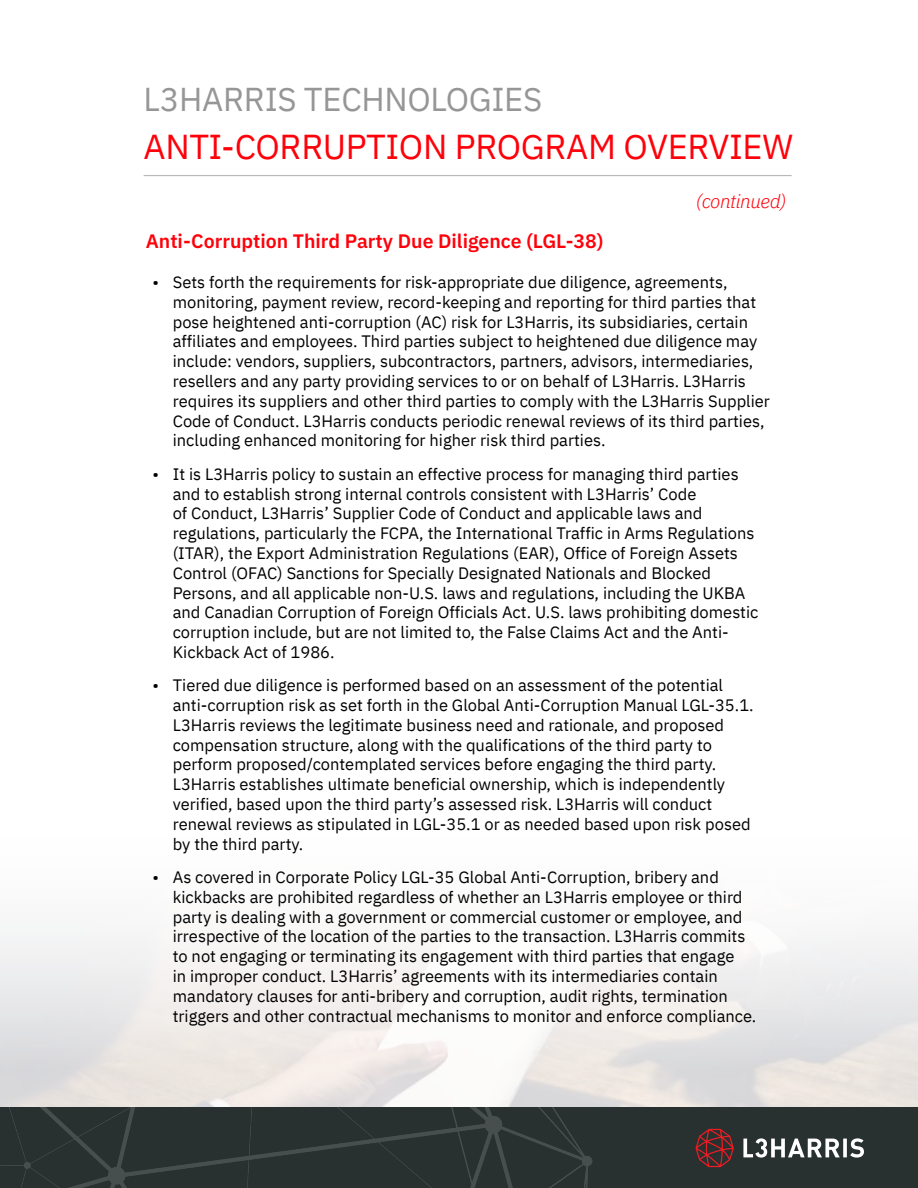
<style>
.page{position:relative;width:918px;height:1188px;background:#fff}
.page>*{position:absolute;margin:0;border:0;box-sizing:border-box;transform-origin:0 0}
.t1{font:34.5px "IBM Plex Sans";letter-spacing:-.01em;color:#ff000a}
.t2{font:33px "IBM Plex Sans";letter-spacing:-.01em;color:#969696}
.t3{font:600 19.5px "IBM Plex Sans";color:#ff000a}
.t4{font:italic 300 18.9px "IBM Plex Sans";letter-spacing:-.02em;color:#ff000a}
.t5{font:16.5px/19.8px "IBM Plex Sans";color:#000}
</style>
<div class="page">
<div style="left:0;top:1107px;width:918px;height:81px;background:#283030"></div>
<img style="left:0;top:1107px;width:593px;height:81px">
<svg style="left:696px;top:1129px;width:38px;height:38px"></svg>
<svg style="left:743px;top:1138px;width:121px;height:20px"></svg>
<hr style="left:144px;top:175px;width:648px;height:1px;background:#b9b9b9">
<h2 class="t2" style="left:144px;top:74px;width:400px">L3HARRIS TECHNOLOGIES</h2>
<h1 class="t1" style="left:144px;top:121px;width:651px">ANTI-CORRUPTION PROGRAM OVERVIEW</h1>
<p class="t4" style="left:696px;top:187px;width:92px">(continued)</p>
<p class="t3" style="left:146px;top:226px;width:459px">Anti-Corruption Third Party Due Diligence (LGL-38)</p>
<p class="t5" style="left:173px;top:271px;width:599px;text-indent:-20px">• Sets forth the requirements for risk-appropriate due diligence, agreements, monitoring, payment review, record-keeping and reporting for third parties that pose heightened anti-corruption (AC) risk for L3Harris, its subsidiaries, certain affiliates and employees. Third parties subject to heightened due diligence may include: vendors, suppliers, subcontractors, partners, advisors, intermediaries, resellers and any party providing services to or on behalf of L3Harris. L3Harris requires its suppliers and other third parties to comply with the L3Harris Supplier Code of Conduct. L3Harris conducts periodic renewal reviews of its third parties, including enhanced monitoring for higher risk third parties.</p>
<p class="t5" style="left:173px;top:463px;width:587px;text-indent:-20px">• It is L3Harris policy to sustain an effective process for managing third parties and to establish strong internal controls consistent with L3Harris’ Code<br>of Conduct, L3Harris’ Supplier Code of Conduct and applicable laws and regulations, particularly the FCPA, the International Traffic in Arms Regulations (ITAR), the Export Administration Regulations (EAR), Office of Foreign Assets Control (OFAC) Sanctions for Specially Designated Nationals and Blocked Persons, and all applicable non-U.S. laws and regulations, including the UKBA and Canadian Corruption of Foreign Officials Act. U.S. laws prohibiting domestic corruption include, but are not limited to, the False Claims Act and the Anti-Kickback Act of 1986.</p>
<p class="t5" style="left:173px;top:674px;width:582px;text-indent:-20px">• Tiered due diligence is performed based on an assessment of the potential anti-corruption risk as set forth in the Global Anti-Corruption Manual LGL-35.1.<br>L3Harris reviews the legitimate business need and rationale, and proposed compensation structure, along with the qualifications of the third party to perform proposed/contemplated services before engaging the third party.<br>L3Harris establishes ultimate beneficial ownership, which is independently verified, based upon the third party’s assessed risk. L3Harris will conduct renewal reviews as stipulated in LGL-35.1 or as needed based upon risk posed by the third party.</p>
<p class="t5" style="left:173px;top:866px;width:585px;text-indent:-20px">• As covered in Corporate Policy LGL-35 Global Anti-Corruption, bribery and kickbacks are prohibited regardless of whether an L3Harris employee or third party is dealing with a government or commercial customer or employee, and irrespective of the location of the parties to the transaction. L3Harris commits to not engaging or terminating its engagement with third parties that engage<br>in improper conduct. L3Harris’ agreements with its intermediaries contain mandatory clauses for anti-bribery and corruption, audit rights, termination triggers and other contractual mechanisms to monitor and enforce compliance.</p>
</div>
